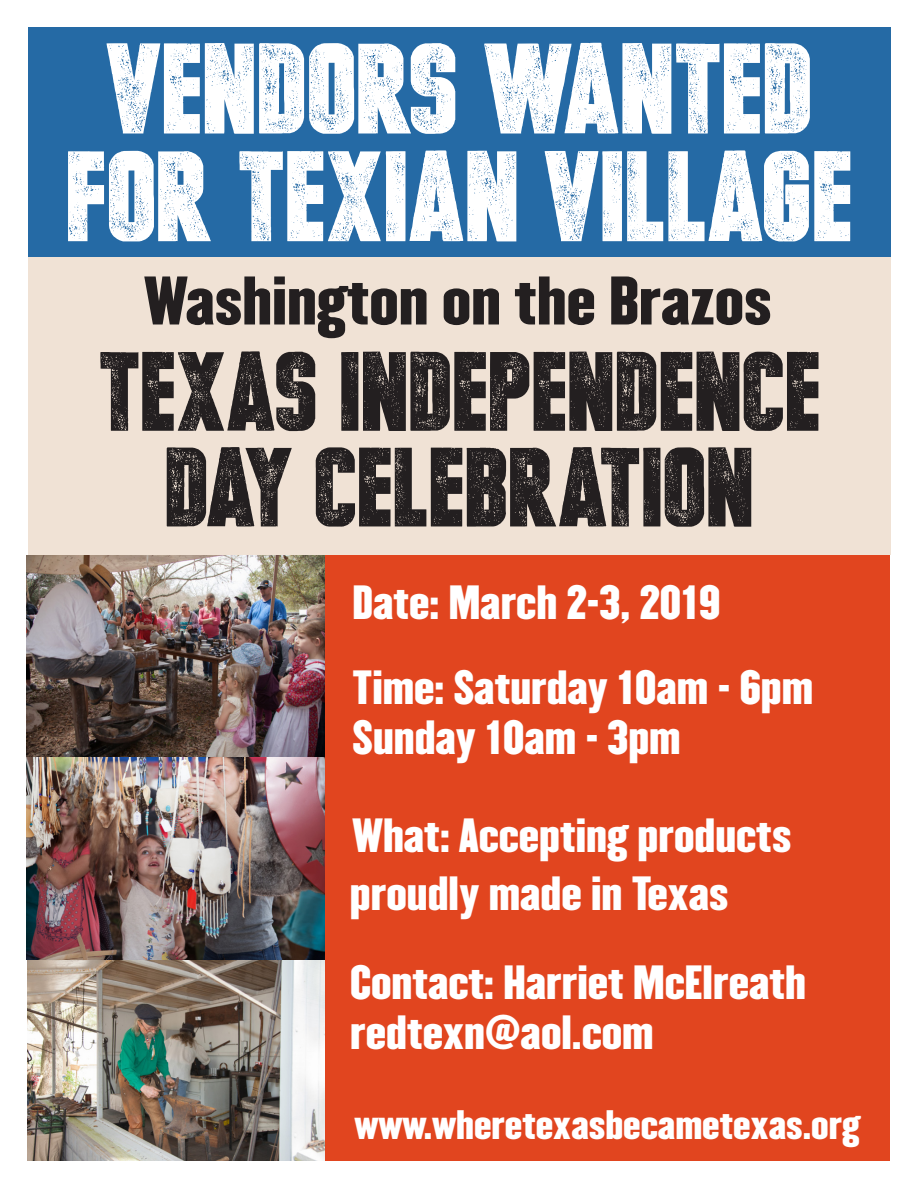
<style>
.page{position:relative;width:918px;height:1188px;background:#fff}
.page>*{position:absolute;margin:0;border:0;box-sizing:border-box;transform-origin:0 0}
.t1{font:120px "Headlined";color:#fff}
.t2{font:105px/95.7px "Headlined";color:#231f20;text-align:center}
.t3{font:60px "Champion Welterweight";color:#231f20}
.t4{font:42px/50.4px "Champion Welterweight";color:#fff}
.t5{font:36px "Champion Welterweight";color:#fff}
</style>
<div class="page">
<div style="left:28px;top:197px;width:862px;height:358px;background:#f0e2d5"></div>
<div style="left:28px;top:27px;width:863px;height:229px;background:#256aa5"></div>
<div style="left:27px;top:555px;width:863px;height:606px;background:#e1451f"></div>
<img style="left:26px;top:555px;width:299px;height:606px">
<p class="t1" style="left:105px;top:19px;width:709px">VENDORS WANTED</p>
<p class="t1" style="left:65px;top:126px;width:789px">FOR TEXIAN VILLAGE</p>
<p class="t3" style="left:144px;top:251px;width:629px">Washington on the Brazos</p>
<p class="t2" style="left:99px;top:346px;width:723px">TEXAS INDEPENDENCE<br>DAY CELEBRATION</p>
<p class="t4" style="left:352px;top:575px;width:370px">Date: March 2-3, 2019</p>
<p class="t4" style="left:352px;top:660px;width:462px">Time: Saturday 10am - 6pm</p>
<p class="t4" style="left:352px;top:710px;width:330px">Sunday 10am - 3pm</p>
<p class="t4" style="left:352px;top:809px;width:440px">What: Accepting products</p>
<p class="t4" style="left:350px;top:867px;width:380px">proudly made in Texas</p>
<p class="t4" style="left:350px;top:955px;width:457px">Contact: Harriet McElreath redtexn@aol.com</p>
<p class="t5" style="left:355px;top:1095px;width:507px">www.wheretexasbecametexas.org</p>
</div>
